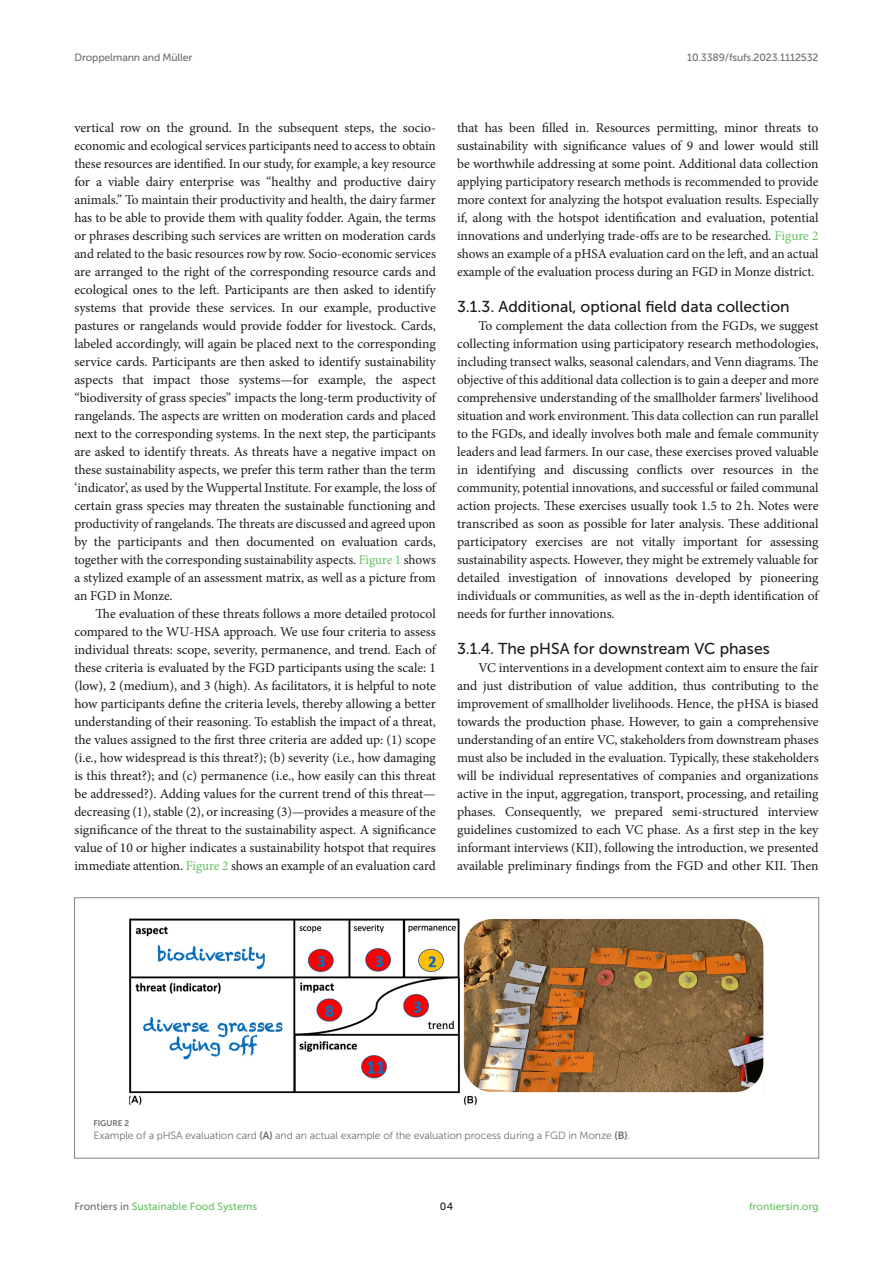
<style>
.page{position:relative;width:893px;height:1263px;background:#fff}
.page>*{position:absolute;margin:0;border:0;box-sizing:border-box;transform-origin:0 0}
.HEAD_3{font:15.75px "Museo Sans 500";color:#1b1c1b}
.TEXT_FLUSH{font:13.5px/18px "Minion Pro";letter-spacing:-.005em;color:#1b1c1b;text-align:justify}
.TEXT{font:13.5px/18px "Minion Pro";letter-spacing:-.005em;color:#1b1c1b;text-align:justify}
.FIG_LEG{font:10.5px "Museo Sans 300";letter-spacing:-.01em;color:#706f70}
.t1{font:10.5px "Museo Sans 500";color:#65c161}
.t2{font:10.5px "Museo Sans 500";letter-spacing:-.015em;color:#706f70}
.t3{font:10.5px "Museo Sans 500";color:#1b1c1b}
.FIG_HD{font:8.25px "Museo Sans 700";letter-spacing:-.01em;color:#706f70}
.s1{color:#65c161}
.s2{font-family:"Museo Sans 700"}
.s3{color:#706f70}
</style>
<div class="page">
<img style="left:129px;top:918px;width:635px;height:187px">
<div style="left:74px;top:897px;width:745px;height:261px;border:1px solid #808285"></div>
<p class="t2" style="left:74px;top:51px;width:120px">Droppelmann and Müller</p>
<p class="t2" style="left:687px;top:51px;width:133px">10.3389/fsufs.2023.1112532</p>
<p class="TEXT_FLUSH" style="left:74px;top:119px;width:363px">vertical row on the ground. In the subsequent steps, the socio&shy;economic and ecological services participants need to access to obtain these resources are identified. In our study, for example, a key resource for a viable dairy enterprise was “healthy and productive dairy animals.” To maintain their productivity and health, the dairy farmer has to be able to provide them with quality fodder. Again, the terms or phrases describing such services are written on moderation cards and related to the basic resources row by row. Socio-economic services are arranged to the right of the corresponding resource cards and ecological ones to the left. Participants are then asked to identify systems that provide these services. In our example, productive pastures or rangelands would provide fodder for livestock. Cards, labeled accordingly, will again be placed next to the corresponding service cards. Participants are then asked to identify sustainability aspects that impact those systems—for example, the aspect “biodiversity of grass species” impacts the long-term productivity of rangelands. The aspects are written on moderation cards and placed next to the corresponding systems. In the next step, the participants are asked to identify threats. As threats have a negative impact on these sustainability aspects, we prefer this term rather than the term ‘indicator’, as used by the Wuppertal Institute. For example, the loss of certain grass species may threaten the sustainable functioning and productivity of rangelands. The threats are discussed and agreed upon by the participants and then documented on evaluation cards, together with the corresponding sustainability aspects. <span class="s1">Figure 1</span> shows a stylized example of an assessment matrix, as well as a picture from an FGD in Monze.</p>
<p class="TEXT" style="left:74px;top:605px;width:363px;text-indent:21px">The evaluation of these threats follows a more detailed protocol compared to the WU-HSA approach. We use four criteria to assess individual threats: scope, severity, permanence, and trend. Each of these criteria is evaluated by the FGD participants using the scale: 1 (low), 2 (medium), and 3 (high). As facilitators, it is helpful to note how participants define the criteria levels, thereby allowing a better understanding of their reasoning. To establish the impact of a threat, the values assigned to the first three criteria are added up: (1) scope (i.e., how widespread is this threat?); (b) severity (i.e., how damaging is this threat?); and (c) permanence (i.e., how easily can this threat be addressed?). Adding values for the current trend of this threat— decreasing (1), stable (2), or increasing (3)—provides a measure of the significance of the threat to the sustainability aspect. A significance value of 10 or higher indicates a sustainability hotspot that requires immediate attention. <span class="s1">Figure 2</span> shows an example of an evaluation card</p>
<p class="TEXT" style="left:457px;top:119px;width:363px">that has been filled in. Resources permitting, minor threats to sustainability with significance values of 9 and lower would still be worthwhile addressing at some point. Additional data collection applying participatory research methods is recommended to provide more context for analyzing the hotspot evaluation results. Especially if, along with the hotspot identification and evaluation, potential innovations and underlying trade-offs are to be researched. <span class="s1">Figure 2 </span>shows an example of a pHSA evaluation card on the left, and an actual example of the evaluation process during an FGD in Monze district.</p>
<p class="HEAD_3" style="left:457px;top:298px;width:334px">3.1.3. Additional, optional field data collection</p>
<p class="TEXT_FLUSH" style="left:457px;top:317px;width:363px;text-indent:21px">To complement the data collection from the FGDs, we suggest collecting information using participatory research methodologies, including transect walks, seasonal calendars, and Venn diagrams. The objective of this additional data collection is to gain a deeper and more comprehensive understanding of the smallholder farmers’ livelihood situation and work environment. This data collection can run parallel to the FGDs, and ideally involves both male and female community leaders and lead farmers. In our case, these exercises proved valuable in identifying and discussing conflicts over resources in the community, potential innovations, and successful or failed communal action projects. These exercises usually took 1.5 to 2h. Notes were transcribed as soon as possible for later analysis. These additional participatory exercises are not vitally important for assessing sustainability aspects. However, they might be extremely valuable for detailed investigation of innovations developed by pioneering individuals or communities, as well as the in-depth identification of needs for further innovations.</p>
<p class="HEAD_3" style="left:457px;top:640px;width:314px">3.1.4. The pHSA for downstream VC phases</p>
<p class="TEXT_FLUSH" style="left:457px;top:659px;width:363px;text-indent:21px">VC interventions in a development context aim to ensure the fair and just distribution of value addition, thus contributing to the improvement of smallholder livelihoods. Hence, the pHSA is biased towards the production phase. However, to gain a comprehensive understanding of an entire VC, stakeholders from downstream phases must also be included in the evaluation. Typically, these stakeholders will be individual representatives of companies and organizations active in the input, aggregation, transport, processing, and retailing phases. Consequently, we prepared semi-structured interview guidelines customized to each VC phase. As a first step in the key informant interviews (KII), following the introduction, we presented available preliminary findings from the FGD and other KII. Then</p>
<p class="FIG_HD" style="left:94px;top:1118px;width:37px">FIGURE 2</p>
<p class="FIG_LEG" style="left:94px;top:1130px;width:538px">Example of a pHSA evaluation card <span class="s2">(A)</span> and an actual example of the evaluation process during a FGD in Monze <span class="s2">(B)</span>.</p>
<p class="t1" style="left:74px;top:1200px;width:184px"><span class="s3">Frontiers in</span> Sustainable Food Systems</p>
<p class="t3" style="left:440px;top:1200px;width:15px">04</p>
<p class="t1" style="left:749px;top:1200px;width:71px">frontiersin.org</p>
</div>
